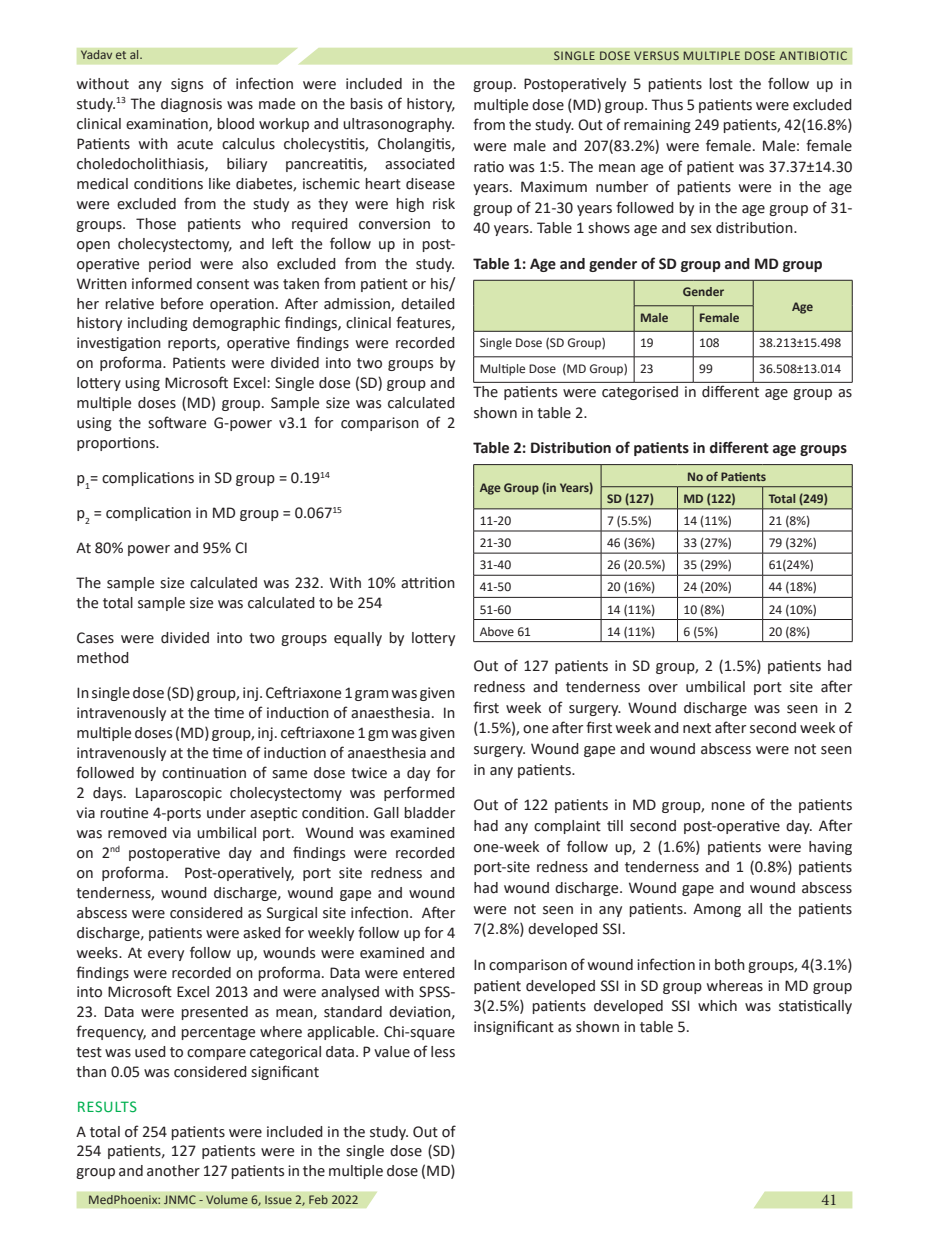
<style>
.page{position:relative;width:929px;height:1253px;background:#fff}
.page>*{position:absolute;margin:0;border:0;box-sizing:border-box;transform-origin:0 0}
.t1{font:16.5px/20px "Calibri";color:#231f20;text-align:justify}
.t2{font:700 16.5px "Calibri";color:#231f20}
.t3{font:16.5px "Calibri";letter-spacing:.035em;color:#00b050}
.t4{font:16.5px "Minion Pro";color:#231f20}
.Head_3{font:13.5px "Calibri";color:#231f20}
.t5{font:700 13.5px "Calibri";color:#231f20}
.Head_3-2{font:13.5px "Calibri";letter-spacing:.04em;color:#231f20}
</style>
<div class="page">
<svg style="left:77px;top:1191px;width:301px;height:17px;background:#d8e8b3"></svg>
<svg style="left:754px;top:1191px;width:98px;height:17px;background:#dae8b6"></svg>
<svg style="left:473px;top:280px;width:380px;height:102px"></svg>
<hr style="left:473px;top:382px;width:161px;height:1px;background:#231f20">
<hr style="left:634px;top:382px;width:59px;height:1px;background:#231f20">
<hr style="left:693px;top:382px;width:60px;height:1px;background:#231f20">
<hr style="left:753px;top:382px;width:99px;height:1px;background:#231f20">
<hr style="left:473px;top:464px;width:128px;height:1px;background:#231f20">
<hr style="left:601px;top:464px;width:76px;height:1px;background:#231f20">
<hr style="left:677px;top:464px;width:86px;height:1px;background:#231f20">
<hr style="left:763px;top:464px;width:89px;height:1px;background:#231f20">
<svg style="left:473px;top:465px;width:380px;height:176px"></svg>
<hr style="left:473px;top:641px;width:128px;height:1px;background:#231f20">
<hr style="left:601px;top:641px;width:76px;height:1px;background:#231f20">
<hr style="left:677px;top:641px;width:86px;height:1px;background:#231f20">
<hr style="left:763px;top:641px;width:89px;height:1px;background:#231f20">
<svg style="left:77px;top:48px;width:775px;height:17px;background:#d8e8b3"></svg>
<p class="Head_3" style="left:81px;top:45px;width:63px">Yadav et al.</p>
<p class="Head_3-2" style="left:554px;top:46px;width:295px">SINGLE DOSE VERSUS MULTIPLE DOSE ANTIBIOTIC</p>
<p class="t1" style="left:77px;top:73px;width:380px">without any signs of infection were included in the study.<sup>13</sup> The diagnosis was made on the basis of history, clinical examination, blood workup and ultrasonography.<br>Patients with acute calculus cholecystitis, Cholangitis, choledocholithiasis, biliary pancreatitis, associated medical conditions like diabetes, ischemic heart disease were excluded from the study as they were high risk groups. Those patients who required conversion to open cholecystectomy, and left the follow up in post&shy;operative period were also excluded from the study.<br>Written informed consent was taken from patient or his/ her relative before operation. After admission, detailed history including demographic findings, clinical features, investigation reports, operative findings were recorded on proforma. Patients were divided into two groups by lottery using Microsoft Excel: Single dose (SD) group and multiple doses (MD) group. Sample size was calculated using the software G-power v3.1 for comparison of 2 proportions.</p>
<p class="t1" style="left:77px;top:467px;width:255px">p<sub>1</sub>= complications in SD group = 0.19<sup>14</sup></p>
<p class="t1" style="left:77px;top:502px;width:267px">p<sub>2</sub> = complication in MD group = 0.067<sup>15</sup></p>
<p class="t1" style="left:77px;top:537px;width:173px">At 80% power and 95% CI</p>
<p class="t1" style="left:77px;top:572px;width:380px">The sample size calculated was 232. With 10% attrition the total sample size was calculated to be 254</p>
<p class="t1" style="left:77px;top:627px;width:380px">Cases were divided into two groups equally by lottery method</p>
<p class="t1" style="left:77px;top:682px;width:380px">In single dose (SD) group, inj. Ceftriaxone 1 gram was given intravenously at the time of induction of anaesthesia. In multiple doses (MD) group, inj. ceftriaxone 1 gm was given intravenously at the time of induction of anaesthesia and followed by continuation of same dose twice a day for 2 days. Laparoscopic cholecystectomy was performed via routine 4-ports under aseptic condition. Gall bladder was removed via umbilical port. Wound was examined on 2<sup>nd</sup> postoperative day and findings were recorded on proforma. Post-operatively, port site redness and tenderness, wound discharge, wound gape and wound abscess were considered as Surgical site infection. After discharge, patients were asked for weekly follow up for 4 weeks. At every follow up, wounds were examined and findings were recorded on proforma. Data were entered into Microsoft Excel 2013 and were analysed with SPSS-</p>
<p class="t1" style="left:77px;top:1001px;width:380px">23. Data were presented as mean, standard deviation, frequency, and percentage where applicable. Chi-square test was used to compare categorical data. P value of less than 0.05 was considered significant</p>
<p class="t3" style="left:77px;top:1095px;width:62px">RESULTS</p>
<p class="t1" style="left:77px;top:1120px;width:380px">A total of 254 patients were included in the study. Out of 254 patients, 127 patients were in the single dose (SD) group and another 127 patients in the multiple dose (MD)</p>
<p class="t1" style="left:473px;top:73px;width:380px;line-height:20.7px">group. Postoperatively 5 patients lost the follow up in multiple dose (MD) group. Thus 5 patients were excluded from the study. Out of remaining 249 patients, 42(16.8%) were male and 207(83.2%) were female. Male: female ratio was 1:5. The mean age of patient was 37.37±14.30 years. Maximum number of patients were in the age group of 21-30 years followed by in the age group of 31- 40 years. Table 1 shows age and sex distribution.</p>
<p class="t2" style="left:473px;top:252px;width:351px">Table 1: Age and gender of SD group and MD group</p>
<p class="t5" style="left:683px;top:282px;width:43px">Gender</p>
<p class="t5" style="left:792px;top:297px;width:23px">Age</p>
<p class="t5" style="left:640px;top:308px;width:30px">Male</p>
<p class="t5" style="left:699px;top:308px;width:42px">Female</p>
<p class="Head_3" style="left:480px;top:334px;width:128px">Single Dose (SD Group)</p>
<p class="Head_3" style="left:640px;top:334px;width:15px">19</p>
<p class="Head_3" style="left:699px;top:334px;width:22px">108</p>
<p class="Head_3" style="left:759px;top:334px;width:83px">38.213±15.498</p>
<p class="Head_3" style="left:480px;top:359px;width:150px">Multiple Dose (MD Group)</p>
<p class="Head_3" style="left:640px;top:359px;width:15px">23</p>
<p class="Head_3" style="left:699px;top:359px;width:15px">99</p>
<p class="Head_3" style="left:759px;top:359px;width:83px">36.508±13.014</p>
<p class="t1" style="left:473px;top:381px;width:380px;line-height:20.7px">The patients were categorised in different age group as shown in table 2.</p>
<p class="t2" style="left:473px;top:436px;width:375px">Table 2: Distribution of patients in different age groups</p>
<p class="t5" style="left:480px;top:478px;width:115px">Age Group (in Years)</p>
<p class="t5" style="left:687px;top:467px;width:81px">No of Patients</p>
<p class="t5" style="left:607px;top:489px;width:48px">SD (127)</p>
<p class="t5" style="left:683px;top:489px;width:54px">MD (122)</p>
<p class="t5" style="left:769px;top:489px;width:61px">Total (249)</p>
<p class="Head_3" style="left:480px;top:511px;width:33px">11-20</p>
<p class="Head_3" style="left:607px;top:511px;width:46px">7 (5.5%)</p>
<p class="Head_3" style="left:683px;top:511px;width:50px">14 (11%)</p>
<p class="Head_3" style="left:769px;top:511px;width:43px">21 (8%)</p>
<p class="Head_3" style="left:480px;top:533px;width:33px">21-30</p>
<p class="Head_3" style="left:607px;top:533px;width:50px">46 (36%)</p>
<p class="Head_3" style="left:683px;top:533px;width:50px">33 (27%)</p>
<p class="Head_3" style="left:769px;top:533px;width:50px">79 (32%)</p>
<p class="Head_3" style="left:480px;top:555px;width:33px">31-40</p>
<p class="Head_3" style="left:607px;top:555px;width:60px">26 (20.5%)</p>
<p class="Head_3" style="left:683px;top:555px;width:50px">35 (29%)</p>
<p class="Head_3" style="left:769px;top:555px;width:47px">61(24%)</p>
<p class="Head_3" style="left:480px;top:577px;width:33px">41-50</p>
<p class="Head_3" style="left:607px;top:577px;width:50px">20 (16%)</p>
<p class="Head_3" style="left:683px;top:577px;width:50px">24 (20%)</p>
<p class="Head_3" style="left:769px;top:577px;width:50px">44 (18%)</p>
<p class="Head_3" style="left:480px;top:600px;width:33px">51-60</p>
<p class="Head_3" style="left:607px;top:600px;width:50px">14 (11%)</p>
<p class="Head_3" style="left:683px;top:600px;width:43px">10 (8%)</p>
<p class="Head_3" style="left:769px;top:600px;width:50px">24 (10%)</p>
<p class="Head_3" style="left:480px;top:622px;width:53px">Above 61</p>
<p class="Head_3" style="left:607px;top:622px;width:50px">14 (11%)</p>
<p class="Head_3" style="left:683px;top:622px;width:36px">6 (5%)</p>
<p class="Head_3" style="left:769px;top:622px;width:43px">20 (8%)</p>
<p class="t1" style="left:473px;top:655px;width:380px;line-height:20.7px">Out of 127 patients in SD group, 2 (1.5%) patients had redness and tenderness over umbilical port site after first week of surgery. Wound discharge was seen in 2 (1.5%), one after first week and next after second week of surgery. Wound gape and wound abscess were not seen in any patients.</p>
<p class="t1" style="left:473px;top:794px;width:380px;line-height:20.7px">Out of 122 patients in MD group, none of the patients had any complaint till second post-operative day. After one-week of follow up, 2 (1.6%) patients were having port-site redness and tenderness and 1 (0.8%) patients had wound discharge. Wound gape and wound abscess were not seen in any patients. Among all the patients 7(2.8%) developed SSI.</p>
<p class="t1" style="left:473px;top:954px;width:380px;line-height:20.7px">In comparison of wound infection in both groups, 4(3.1%) patient developed SSI in SD group whereas in MD group 3(2.5%) patients developed SSI which was statistically insignificant as shown in table 5.</p>
<p class="Head_3" style="left:88px;top:1189px;width:272px">MedPhoenix: JNMC - Volume 6, Issue 2, Feb 2022</p>
<p class="t4" style="left:821px;top:1189px;width:17px">41</p>
</div>
